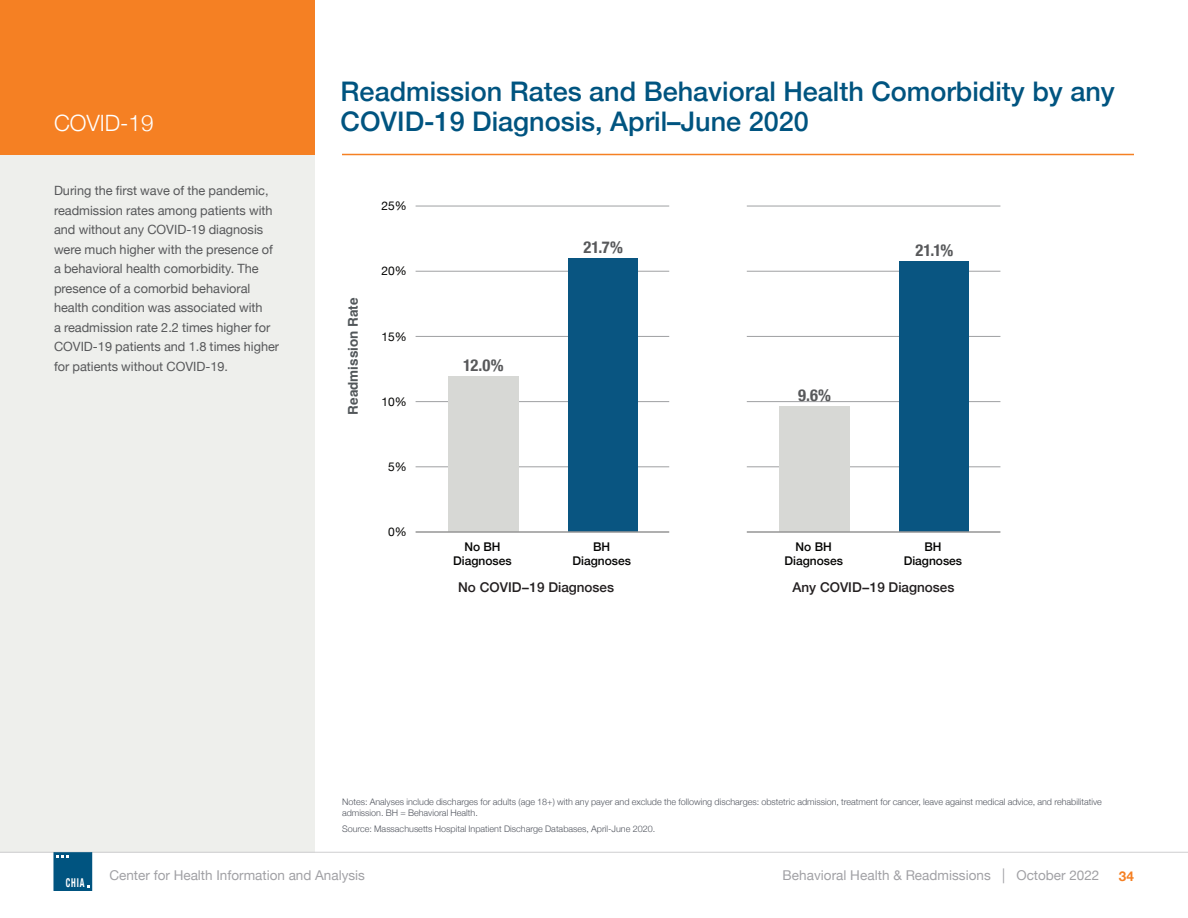
<style>
.page{position:relative;width:1188px;height:918px;background:#fff}
.page>*{position:absolute;margin:0;border:0;box-sizing:border-box;transform-origin:0 0}
.t1{font:500 27px/30px "Helvetica Neue";color:#005480}
.t2{font:300 22.5px "Helvetica Neue";color:#fff}
.t3{font:700 condensed 16.5px "Helvetica Neue";color:#58595b}
.t4{font:13.5px "Helvetica Neue";color:#a1a1a5}
.t5{font:500 13.5px "Helvetica Neue";color:#231f20}
.t6{font:700 13.5px "Helvetica";color:#52575a}
.t7{font:700 13.5px "Helvetica Neue";color:#f58023}
.t8{font:12.75px/19.5px "Helvetica Neue";color:#57585a}
.t9{font:700 condensed 12.15px "Helvetica Neue";color:#fff;scale:.7 1}
.t10{font:500 12px/14.4px "Helvetica Neue";color:#050504;text-align:center}
.t11{font:12px "Helvetica Neue";color:#050504}
.t12{font:300 9px/11.2px "Helvetica Neue";color:#52565f}
.s1{font-size:14.85px}
</style>
<div class="page">
<div style="left:0;top:137px;width:315px;height:716px;background:#eeefec"></div>
<div style="left:0;top:0;width:315px;height:154px;background:#f58023"></div>
<hr style="left:0;top:852px;width:1188px;height:1px;background:#ceced0">
<div style="left:54px;top:853px;width:38px;height:37px;background:#005480"></div>
<div style="left:54px;top:852px;width:38px;height:39px;border:1px solid #005480"></div>
<svg style="left:56px;top:855px;width:13px;height:2px"></svg>
<hr style="left:342px;top:154px;width:792px;height:1px;background:#f58023">
<hr style="left:416px;top:467px;width:253px;height:1px;background:#9fa0a2">
<hr style="left:416px;top:401px;width:253px;height:1px;background:#9fa0a2">
<hr style="left:416px;top:336px;width:253px;height:1px;background:#9fa0a2">
<hr style="left:416px;top:271px;width:253px;height:1px;background:#9fa0a2">
<hr style="left:416px;top:206px;width:253px;height:1px;background:#9fa0a2">
<hr style="left:747px;top:467px;width:253px;height:1px;background:#9fa0a2">
<hr style="left:747px;top:401px;width:253px;height:1px;background:#9fa0a2">
<hr style="left:747px;top:336px;width:253px;height:1px;background:#9fa0a2">
<hr style="left:747px;top:271px;width:253px;height:1px;background:#9fa0a2">
<hr style="left:747px;top:206px;width:253px;height:1px;background:#9fa0a2">
<div style="left:780px;top:406px;width:70px;height:126px;background:#d7d8d5"></div>
<div style="left:899px;top:262px;width:70px;height:270px;background:#095581"></div>
<div style="left:448px;top:376px;width:71px;height:156px;background:#d7d8d5"></div>
<div style="left:568px;top:259px;width:70px;height:273px;background:#095581"></div>
<hr style="left:416px;top:531px;width:253px;height:2px;background:#969696">
<hr style="left:747px;top:531px;width:253px;height:2px;background:#969696">
<h2 class="t2" style="left:54px;top:105px;width:101px">COVID-19</h2>
<p class="t8" style="left:54px;top:182px;width:227px">During the first wave of the pandemic, readmission rates among patients with and without any COVID-19 diagnosis were much higher with the presence of a behavioral health comorbidity. The presence of a comorbid behavioral health condition was associated with<br>a readmission rate 2.2 times higher for COVID-19 patients and 1.8 times higher for patients without COVID-19.</p>
<h1 class="t1" style="left:341px;top:74px;width:776px">Readmission Rates and Behavioral Health Comorbidity by any<br>COVID-19 Diagnosis, April–June 2020</h1>
<p class="t6" style="left:345px;top:415px;width:119px;rotate:-90deg">Readmission Rate</p>
<p class="t11" style="left:381px;top:197px;width:27px">25%</p>
<p class="t11" style="left:381px;top:262px;width:27px">20%</p>
<p class="t11" style="left:381px;top:328px;width:27px">15%</p>
<p class="t11" style="left:381px;top:393px;width:27px">10%</p>
<p class="t11" style="left:388px;top:458px;width:20px">5%</p>
<p class="t11" style="left:388px;top:523px;width:20px">0%</p>
<p class="t3" style="left:463px;top:351px;width:42px">12.0%</p>
<p class="t3" style="left:583px;top:233px;width:41px">21.7%</p>
<p class="t3" style="left:798px;top:381px;width:34px">9.6%</p>
<p class="t3" style="left:915px;top:236px;width:39px">21.1%</p>
<p class="t10" style="left:453px;top:539px;width:60px">No BH<br>Diagnoses</p>
<p class="t10" style="left:573px;top:539px;width:60px">BH<br>Diagnoses</p>
<p class="t5" style="left:458px;top:576px;width:157px">No COVID−19 Diagnoses</p>
<p class="t5" style="left:793px;top:576px;width:163px">Any COVID−19 Diagnoses</p>
<p class="t10" style="left:785px;top:539px;width:60px">No BH<br>Diagnoses</p>
<p class="t10" style="left:904px;top:539px;width:60px">BH<br>Diagnoses</p>
<p class="t12" style="left:342px;top:795px;width:761px">Notes: Analyses include discharges for adults (age 18+) with any payer and exclude the following discharges: obstetric admission, treatment for cancer, leave against medical advice, and rehabilitative admission. BH = Behavioral Health.</p>
<p class="t12" style="left:342px;top:822px;width:313px">Source: Massachusetts Hospital Inpatient Discharge Databases, April-June 2020.</p>
<p class="t9" style="left:66px;top:873px;width:28px">CHIA</p>
<p class="t4" style="left:109px;top:866px;width:257px">Center for Health Information and Analysis</p>
<p class="t4" style="left:783px;top:866px;width:318px">Behavioral Health &amp; Readmissions <span class="s1">|</span> October 2022</p>
<p class="t7" style="left:1119px;top:865px;width:17px">34</p>
</div>
